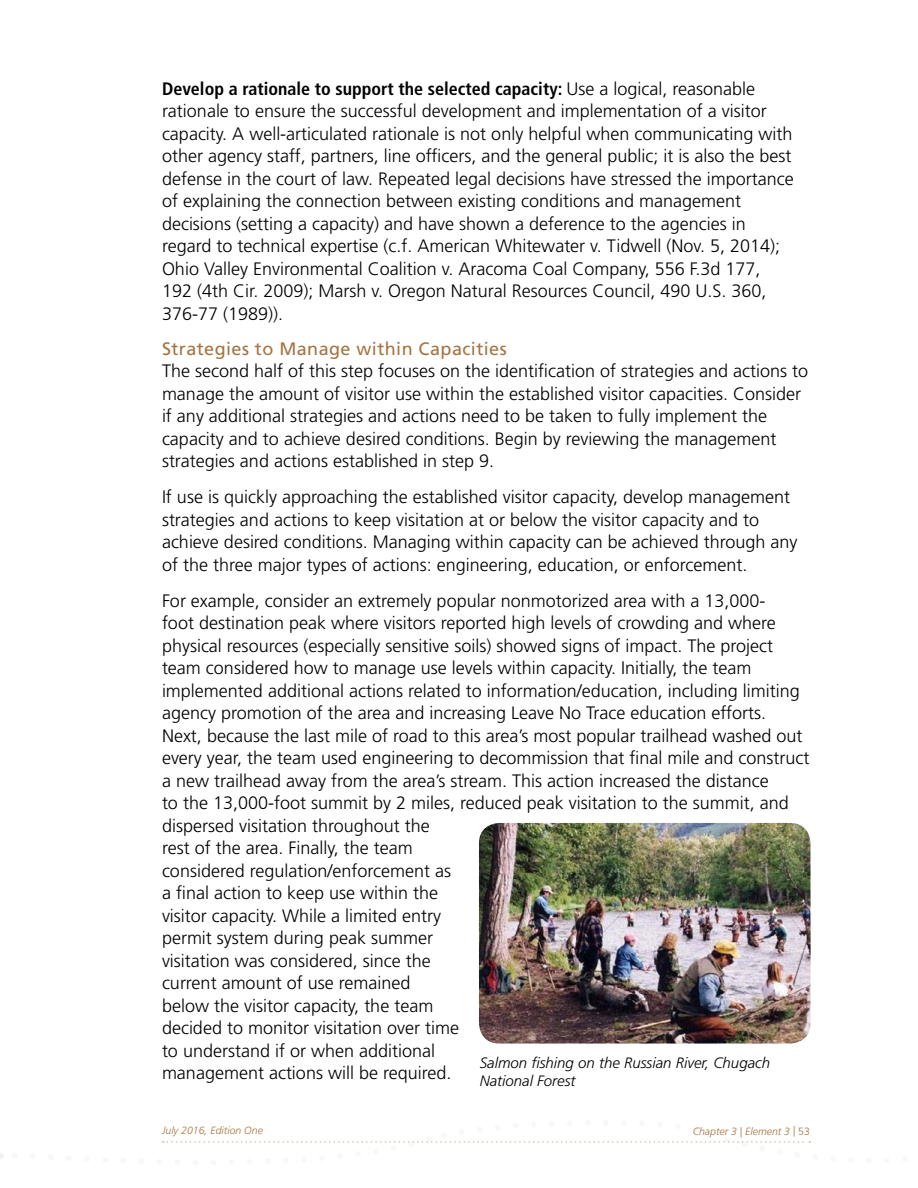
<style>
.page{position:relative;width:918px;height:1188px;background:#fff}
.page>*{position:absolute;margin:0;border:0;box-sizing:border-box;transform-origin:0 0}
.body{font:300 18px/22.5px "Frutiger LT Std";color:#000}
.t1{font:18px "Frutiger LT Std";letter-spacing:.025em;color:#a67441}
.t2{font:italic 300 15px/18px "Frutiger LT Std";color:#000}
.t3{font:italic 300 10.5px "Frutiger LT Std";color:#a67441}
.s1{font-weight:700;font-stretch:condensed}
.s2{font-style:normal}
</style>
<div class="page">
<img style="left:479px;top:823px;width:332px;height:221px">
<svg style="left:0;top:1141px;width:811px;height:18px"></svg>
<p class="body" style="left:162px;top:77px;width:633px"><span class="s1">Develop a rationale to support the selected capacity:</span> Use a logical, reasonable rationale to ensure the successful development and implementation of a visitor capacity. A well-articulated rationale is not only helpful when communicating with other agency staff, partners, line officers, and the general public; it is also the best defense in the court of law. Repeated legal decisions have stressed the importance of explaining the connection between existing conditions and management decisions (setting a capacity) and have shown a deference to the agencies in regard to technical expertise (c.f. American Whitewater v. Tidwell (Nov. 5, 2014); Ohio Valley Environmental Coalition v. Aracoma Coal Company, 556 F.3d 177, 192 (4th Cir. 2009); Marsh v. Oregon Natural Resources Council, 490 U.S. 360, 376-77 (1989)).</p>
<h5 class="t1" style="left:162px;top:338px;width:346px">Strategies to Manage within Capacities</h5>
<p class="body" style="left:162px;top:360px;width:648px">The second half of this step focuses on the identification of strategies and actions to manage the amount of visitor use within the established visitor capacities. Consider if any additional strategies and actions need to be taken to fully implement the capacity and to achieve desired conditions. Begin by reviewing the management strategies and actions established in step 9.</p>
<p class="body" style="left:162px;top:486px;width:637px">If use is quickly approaching the established visitor capacity, develop management strategies and actions to keep visitation at or below the visitor capacity and to achieve desired conditions. Managing within capacity can be achieved through any of the three major types of actions: engineering, education, or enforcement.</p>
<p class="body" style="left:162px;top:589px;width:649px">For example, consider an extremely popular nonmotorized area with a 13,000-<br>foot destination peak where visitors reported high levels of crowding and where physical resources (especially sensitive soils) showed signs of impact. The project team considered how to manage use levels within capacity. Initially, the team implemented additional actions related to information/education, including limiting agency promotion of the area and increasing Leave No Trace education efforts.<br>Next, because the last mile of road to this area’s most popular trailhead washed out every year, the team used engineering to decommission that final mile and construct a new trailhead away from the area’s stream. This action increased the distance<br>to the 13,000-foot summit by 2 miles, reduced peak visitation to the summit, and dispersed visitation throughout the<br>rest of the area. Finally, the team<br>considered regulation/enforcement as<br>a final action to keep use within the<br>visitor capacity. While a limited entry<br>permit system during peak summer<br>visitation was considered, since the<br>current amount of use remained<br>below the visitor capacity, the team<br>decided to monitor visitation over time<br>to understand if or when additional<br>management actions will be required.</p>
<p class="t2" style="left:480px;top:1054px;width:292px">Salmon fishing on the Russian River, Chugach<br>National Forest</p>
<p class="t3" style="left:162px;top:1125px;width:102px">July 2016, Edition One</p>
<p class="t3" style="left:693px;top:1125px;width:119px">Chapter 3 | Element 3 <span class="s2">| 53</span></p>
</div>
